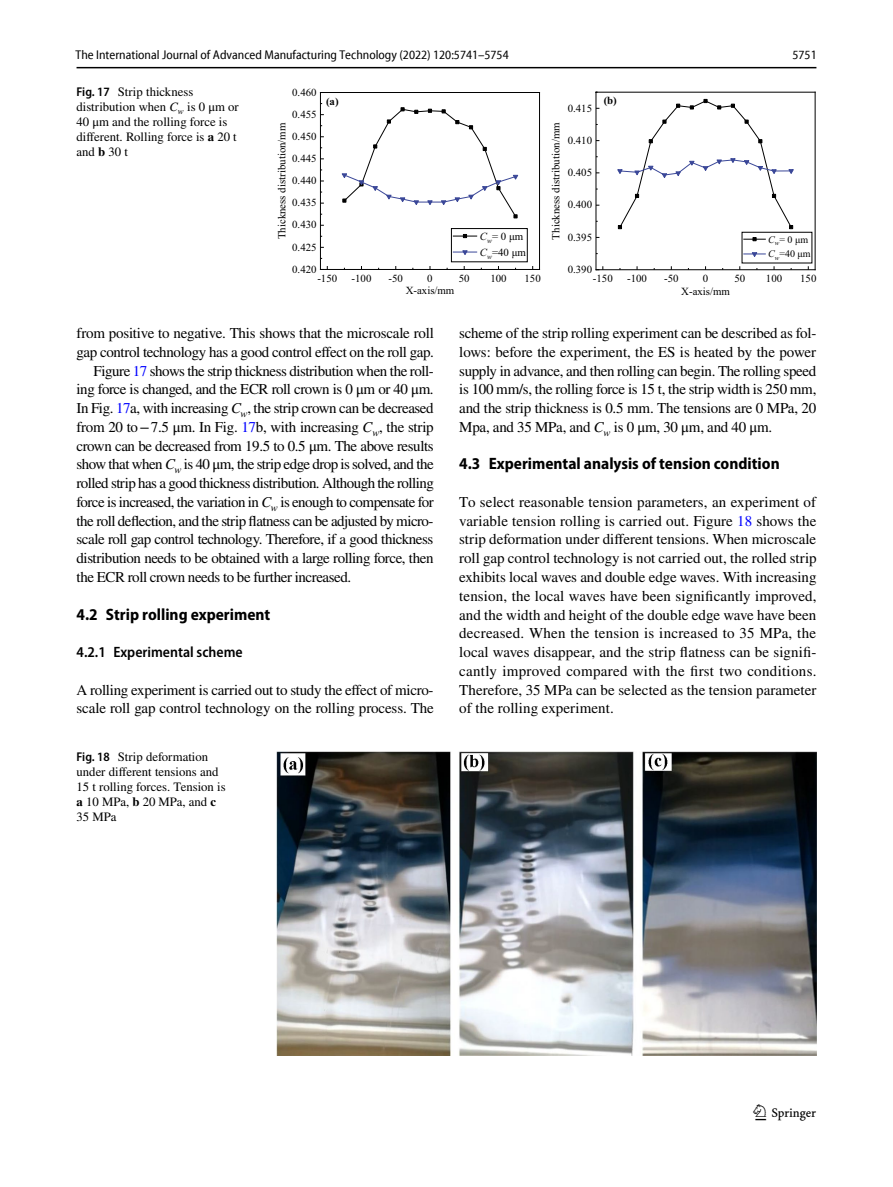
<style>
.page{position:relative;width:893px;height:1187px;background:#fff}
.page>*{position:absolute;margin:0;border:0;box-sizing:border-box;transform-origin:0 0}
.t1{font:22.5px "Springnew Regular 3";color:#000}
.t2{font:700 semi-condensed 16.5px "Myriad Pro";color:#000}
.t3{font:15px/18.8px "STIX";letter-spacing:-.03em;color:#000;text-align:justify}
.t4{font:600 semi-condensed 15px "Myriad Pro";color:#000}
.t5{font:12.75px/15px "STIX";color:#000}
.t6{font:semi-condensed 12.75px "Myriad Pro Unic";color:#000}
.t7{font:10.95px "Times New Roman PSMT26";color:#000}
.t8{font:10.95px "Times New Roman PS Bold MT14";color:#000}
.t9{font:10.8px/15.9px "Times New Roman PSMT26";color:#000}
.t10{font:10.8px "Times New Roman PS Bold MT13";color:#000}
.t11{font:10.05px/14.7px "Times New Roman PSMT26";color:#000}
.s1{font-family:"Myriad Pro";font-weight:600;font-stretch:semi-condensed}
.s2{font-style:italic}
.s3{font-weight:700}
.s4{font-family:"Times New Roman PS Italic MT8"}
.s5{color:#00f}
</style>
<div class="page">
<hr style="left:77px;top:67px;width:739px;height:1px;background:#000">
<hr style="left:320px;top:269px;width:219px;height:1px;background:#000">
<hr style="left:320px;top:92px;width:219px;height:1px;background:#000">
<hr style="left:320px;top:92px;width:1px;height:177px;background:#000">
<svg style="left:320px;top:266px;width:8px;height:3px"></svg>
<hr style="left:539px;top:92px;width:1px;height:177px;background:#000">
<svg style="left:342px;top:108px;width:176px;height:110px"></svg>
<div style="left:451px;top:228px;width:76px;height:34px;background:#fff;border:1px solid #000"></div>
<svg style="left:453px;top:234px;width:24px;height:4px"></svg>
<svg style="left:453px;top:250px;width:24px;height:5px"></svg>
<hr style="left:596px;top:269px;width:219px;height:1px;background:#000">
<hr style="left:596px;top:92px;width:219px;height:1px;background:#000">
<hr style="left:596px;top:92px;width:1px;height:178px;background:#000">
<svg style="left:596px;top:266px;width:7px;height:4px"></svg>
<hr style="left:815px;top:92px;width:1px;height:178px;background:#000">
<svg style="left:617px;top:99px;width:177px;height:130px"></svg>
<svg style="left:743px;top:237px;width:23px;height:4px"></svg>
<svg style="left:743px;top:252px;width:23px;height:5px"></svg>
<img style="left:276px;top:751px;width:540px;height:304px">
<p class="t6" style="left:76px;top:50px;width:435px">The International Journal of Advanced Manufacturing Technology (2022) 120:5741–5754</p>
<p class="t6" style="left:792px;top:50px;width:26px">5751</p>
<p class="t5" style="left:77px;top:85px;width:164px"><span class="s1">Fig. 17</span> Strip thickness distribution when <span class="s2">C</span><sub>w</sub> is 0 μm or<br>40 μm and the rolling force is different. Rolling force is <span class="s3">a</span> 20 t and <span class="s3">b</span> 30 t</p>
<p class="t9" style="left:292px;top:84px;width:26px">0.460</p>
<p class="t9" style="left:292px;top:106px;width:26px">0.455</p>
<p class="t9" style="left:274px;top:239px;width:118px;rotate:-90deg">T ssenkcih m/noi tubi r tsid m</p>
<p class="t9" style="left:292px;top:128px;width:26px">0.450</p>
<p class="t9" style="left:292px;top:150px;width:26px">0.445</p>
<p class="t9" style="left:292px;top:172px;width:26px">0.440</p>
<p class="t9" style="left:292px;top:195px;width:26px">0.435</p>
<p class="t9" style="left:292px;top:217px;width:26px">0.430</p>
<p class="t9" style="left:292px;top:239px;width:26px">0.425</p>
<p class="t10" style="left:326px;top:93px;width:14px">(a)</p>
<p class="t9" style="left:480px;top:228px;width:48px"><span class="s4">C</span><sub>w</sub>= 0 μm<br><span class="s4">C</span><sub>w</sub>=40 μm</p>
<p class="t9" style="left:292px;top:261px;width:26px">0.420</p>
<p class="t9" style="left:317px;top:270px;width:21px">-150</p>
<p class="t9" style="left:352px;top:270px;width:21px">-100</p>
<p class="t9" style="left:388px;top:270px;width:16px">-50</p>
<p class="t9" style="left:427px;top:270px;width:7px">0</p>
<p class="t9" style="left:459px;top:270px;width:12px">50</p>
<p class="t9" style="left:490px;top:270px;width:18px">100</p>
<p class="t9" style="left:525px;top:270px;width:18px">150</p>
<p class="t9" style="left:406px;top:283px;width:50px">X-axis/mm</p>
<p class="t9" style="left:548px;top:239px;width:119px;rotate:-90deg">T ssenkcih m/noi tubi r tsid m</p>
<p class="t7" style="left:568px;top:101px;width:26px">0.415</p>
<p class="t7" style="left:568px;top:134px;width:26px">0.410</p>
<p class="t7" style="left:568px;top:166px;width:26px">0.405</p>
<p class="t7" style="left:568px;top:198px;width:26px">0.400</p>
<p class="t7" style="left:568px;top:230px;width:26px">0.395</p>
<p class="t8" style="left:604px;top:92px;width:15px">(b)</p>
<p class="t11" style="left:768px;top:232px;width:44px"><span class="s4">C</span><sub>w</sub>= 0 μm<br><span class="s4">C</span><sub>w</sub>=40 μm</p>
<p class="t7" style="left:568px;top:263px;width:26px">0.390</p>
<p class="t7" style="left:593px;top:272px;width:21px">-150</p>
<p class="t7" style="left:627px;top:272px;width:21px">-100</p>
<p class="t7" style="left:664px;top:272px;width:16px">-50</p>
<p class="t7" style="left:703px;top:272px;width:7px">0</p>
<p class="t7" style="left:734px;top:272px;width:12px">50</p>
<p class="t7" style="left:766px;top:272px;width:18px">100</p>
<p class="t7" style="left:800px;top:272px;width:18px">150</p>
<p class="t7" style="left:681px;top:284px;width:50px">X-axis/mm</p>
<p class="t3" style="left:77px;top:325px;width:359px">from positive to negative. This shows that the microscale roll</p>
<p class="t3" style="left:77px;top:343px;width:359px">gap control technology has a good control effect on the roll gap.</p>
<p class="t3" style="left:94px;top:362px;width:342px">Figure <span class="s5">17</span> shows the strip thickness distribution when the roll-</p>
<p class="t3" style="left:77px;top:381px;width:359px">ing force is changed, and the ECR roll crown is 0 μm or 40 μm.</p>
<p class="t3" style="left:77px;top:400px;width:359px">In Fig. <span class="s5">17</span>a, with increasing <span class="s2">C</span><sub>w</sub>, the strip crown can be decreased</p>
<p class="t3" style="left:77px;top:418px;width:359px">from 20 to−7.5 μm. In Fig. <span class="s5">17</span>b, with increasing <span class="s2">C</span><sub>w</sub>, the strip</p>
<p class="t3" style="left:77px;top:437px;width:359px">crown can be decreased from 19.5 to 0.5 μm. The above results</p>
<p class="t3" style="left:77px;top:456px;width:359px">show that when <span class="s2">C</span><sub>w</sub> is 40 μm, the strip edge drop is solved, and the</p>
<p class="t3" style="left:77px;top:475px;width:359px">rolled strip has a good thickness distribution. Although the rolling</p>
<p class="t3" style="left:77px;top:493px;width:359px">force is increased, the variation in <span class="s2">C</span><sub>w</sub> is enough to compensate for</p>
<p class="t3" style="left:77px;top:512px;width:358px">the roll deflection, and the strip flatness can be adjusted by micro-</p>
<p class="t3" style="left:77px;top:531px;width:358px">scale roll gap control technology. Therefore, if a good thickness</p>
<p class="t3" style="left:77px;top:550px;width:359px">distribution needs to be obtained with a large rolling force, then</p>
<p class="t3" style="left:77px;top:568px;width:276px">the ECR roll crown needs to be further increased.</p>
<p class="t2" style="left:77px;top:604px;width:195px">4.2 Strip rolling experiment</p>
<p class="t4" style="left:77px;top:643px;width:168px">4.2.1 Experimental scheme</p>
<p class="t3" style="left:77px;top:681px;width:359px">A rolling experiment is carried out to study the effect of micro&shy;scale roll gap control technology on the rolling process. The</p>
<p class="t5" style="left:77px;top:749px;width:151px"><span class="s1">Fig. 18</span> Strip deformation under different tensions and<br>15 t rolling forces. Tension is <span class="s3">a</span> 10 MPa, <span class="s3">b</span> 20 MPa, and <span class="s3">c<br></span>35 MPa</p>
<p class="t3" style="left:459px;top:325px;width:359px">scheme of the strip rolling experiment can be described as fol&shy;lows: before the experiment, the ES is heated by the power supply in advance, and then rolling can begin. The rolling speed is 100 mm/s, the rolling force is 15 t, the strip width is 250 mm, and the strip thickness is 0.5 mm. The tensions are 0 MPa, 20<br>Mpa, and 35 MPa, and <span class="s2">C</span><sub>w</sub> is 0 μm, 30 μm, and 40 μm.</p>
<p class="t2" style="left:459px;top:454px;width:322px">4.3 Experimental analysis of tension condition</p>
<p class="t3" style="left:459px;top:493px;width:359px">To select reasonable tension parameters, an experiment of variable tension rolling is carried out. Figure <span class="s5">18</span> shows the strip deformation under different tensions. When microscale roll gap control technology is not carried out, the rolled strip exhibits local waves and double edge waves. With increasing tension, the local waves have been significantly improved, and the width and height of the double edge wave have been decreased. When the tension is increased to 35 MPa, the local waves disappear, and the strip flatness can be signifi&shy;cantly improved compared with the first two conditions.<br>Therefore, 35 MPa can be selected as the tension parameter of the rolling experiment.</p>
<h1 class="t1" style="left:755px;top:1104px;width:62px">1 3</h1>
</div>
